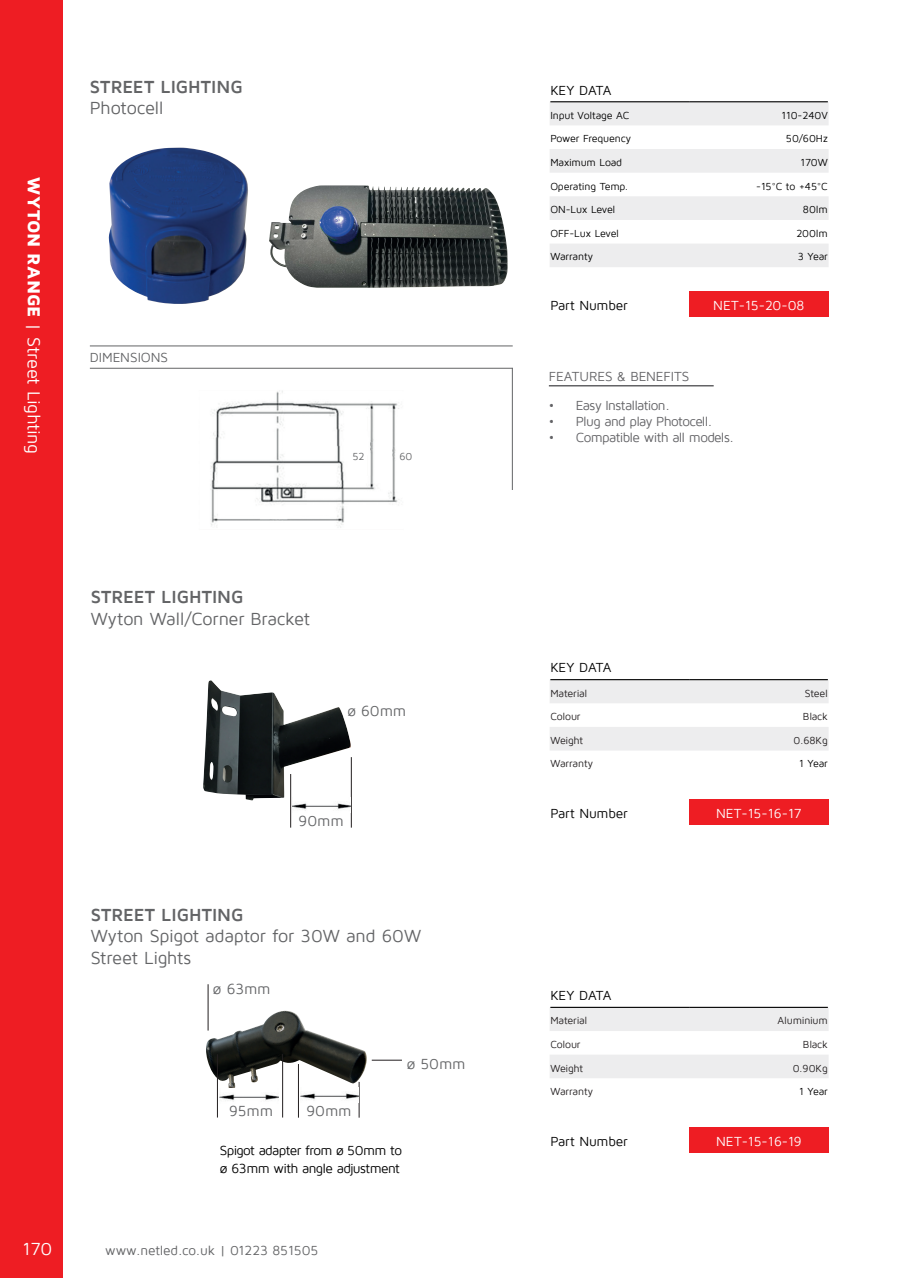
<style>
.page{position:relative;width:908px;height:1278px;background:#fff}
.page>*{position:absolute;margin:0;border:0;box-sizing:border-box;transform-origin:0 0}
.t1{font:18px/21.6px "Maven Pro";letter-spacing:-.01em;color:#636466}
.t2{font:700 18px "Maven Pro";color:#636466}
.t3{font:18px "Maven Pro";letter-spacing:-.015em;color:#fff}
._0_OtherBody{font:15px "Maven Pro";color:#636466}
.Body_Text{font:13.5px/18px "Maven Pro";letter-spacing:-.03em;color:#000}
.Cell_Right_Header{font:13.5px "Maven Pro";letter-spacing:-.045em;color:#636366}
.t4{font:13.5px "Maven Pro";letter-spacing:-.005em;color:#636466}
.t5{font:13.5px "Maven Pro";letter-spacing:-.005em;color:#fff}
.Cell_Right_Header-2{font:13.5px "Maven Pro";color:#636366}
.t6{font:10.5px "Maven Pro";letter-spacing:-.015em;color:#000}
.t7{font:10.5px "Maven Pro";letter-spacing:-.015em;color:#231f20}
._0_OtherBody-2{font:10.5px "Maven Pro";color:#636466}
.s1{font-weight:900}
</style>
<div class="page">
<div style="left:0;top:0;width:63px;height:1278px;background:#ee1d23"></div>
<img style="left:269px;top:185px;width:239px;height:103px">
<svg style="left:550px;top:102px;width:278px;height:165px"></svg>
<div style="left:689px;top:291px;width:139px;height:25px;background:#ee1d23"></div>
<hr style="left:550px;top:101px;width:139px;height:1px;background:#000">
<hr style="left:689px;top:101px;width:138px;height:1px;background:#000">
<img style="left:210px;top:391px;width:189px;height:137px">
<hr style="left:512px;top:368px;width:1px;height:122px;background:#636466">
<hr style="left:90px;top:345px;width:422px;height:1px;background:#636466">
<hr style="left:90px;top:368px;width:422px;height:1px;background:#636466">
<img style="left:108px;top:148px;width:140px;height:156px">
<hr style="left:549px;top:385px;width:164px;height:1px;background:#636366">
<img style="left:206px;top:1010px;width:161px;height:79px">
<img style="left:203px;top:680px;width:148px;height:120px">
<hr style="left:372px;top:1060px;width:30px;height:1px;background:#231f20">
<hr style="left:208px;top:984px;width:1px;height:46px;background:#231f20">
<hr style="left:351px;top:757px;width:1px;height:70px;background:#231f20">
<hr style="left:290px;top:774px;width:1px;height:53px;background:#231f20">
<img style="left:292px;top:797px;width:59px;height:14px">
<hr style="left:282px;top:1054px;width:1px;height:63px;background:#231f20">
<hr style="left:217px;top:1054px;width:1px;height:63px;background:#231f20">
<img style="left:220px;top:1088px;width:59px;height:14px">
<hr style="left:359px;top:1082px;width:1px;height:35px;background:#231f20">
<hr style="left:298px;top:1064px;width:1px;height:53px;background:#231f20">
<img style="left:301px;top:1087px;width:57px;height:13px">
<div style="left:550px;top:679px;width:278px;height:24px;background:#ededee"></div>
<div style="left:550px;top:727px;width:278px;height:23px;background:#ededee"></div>
<div style="left:689px;top:799px;width:139px;height:25px;background:#ee1d23"></div>
<hr style="left:550px;top:679px;width:139px;height:1px;background:#000">
<hr style="left:689px;top:679px;width:138px;height:1px;background:#000">
<div style="left:550px;top:1007px;width:278px;height:24px;background:#ededee"></div>
<div style="left:550px;top:1055px;width:278px;height:23px;background:#ededee"></div>
<div style="left:689px;top:1127px;width:139px;height:25px;background:#ee1d23"></div>
<hr style="left:550px;top:1006px;width:139px;height:2px;background:#000">
<hr style="left:689px;top:1006px;width:138px;height:2px;background:#000">
<p class="t3" style="left:43px;top:177px;width:278px;rotate:90deg"><span class="s1">WYTON RANGE</span> | Street Lighting</p>
<p class="t2" style="left:90px;top:77px;width:154px">STREET LIGHTING</p>
<p class="t1" style="left:90px;top:98px;width:75px">Photocell</p>
<p class="t4" style="left:90px;top:350px;width:80px">DIMENSIONS</p>
<p class="_0_OtherBody-2" style="left:352px;top:451px;width:14px">52</p>
<p class="_0_OtherBody-2" style="left:399px;top:451px;width:15px">60</p>
<p class="t2" style="left:91px;top:587px;width:154px">STREET LIGHTING</p>
<p class="t1" style="left:91px;top:608px;width:221px">Wyton Wall/Corner Bracket</p>
<p class="_0_OtherBody" style="left:347px;top:703px;width:60px">ø 60mm</p>
<p class="t3" style="left:23px;top:1239px;width:31px">170</p>
<p class="_0_OtherBody" style="left:298px;top:813px;width:47px">90mm</p>
<p class="t2" style="left:91px;top:905px;width:154px">STREET LIGHTING</p>
<p class="t1" style="left:91px;top:925px;width:332px">Wyton Spigot adaptor for 30W and 60W<br>Street Lights</p>
<p class="_0_OtherBody" style="left:213px;top:980px;width:59px">ø 63mm</p>
<p class="_0_OtherBody" style="left:229px;top:1103px;width:45px">95mm</p>
<p class="_0_OtherBody" style="left:306px;top:1103px;width:47px">90mm</p>
<p class="_0_OtherBody" style="left:407px;top:1055px;width:60px">ø 50mm</p>
<p class="Body_Text" style="left:220px;top:1141px;width:184px">Spigot adapter from ø 50mm to ø 63mm with angle adjustment</p>
<p class="t4" style="left:105px;top:1243px;width:215px">www.netled.co.uk | 01223 851505</p>
<p class="Body_Text" style="left:550px;top:82px;width:63px">KEY DATA</p>
<p class="t6" style="left:550px;top:110px;width:80px">Input Voltage AC</p>
<p class="t6" style="left:781px;top:110px;width:48px">110-240V</p>
<p class="t6" style="left:550px;top:133px;width:82px">Power Frequency</p>
<p class="t6" style="left:786px;top:133px;width:43px">50/60Hz</p>
<p class="t6" style="left:550px;top:157px;width:73px">Maximum Load</p>
<p class="t6" style="left:800px;top:157px;width:29px">170W</p>
<p class="t6" style="left:550px;top:180px;width:79px">Operating Temp.</p>
<p class="t6" style="left:756px;top:180px;width:73px">-15°C to +45°C</p>
<p class="t6" style="left:550px;top:204px;width:66px">ON-Lux Level</p>
<p class="t6" style="left:803px;top:204px;width:26px">80lm</p>
<p class="t6" style="left:550px;top:228px;width:70px">OFF-Lux Level</p>
<p class="t6" style="left:796px;top:228px;width:33px">200lm</p>
<p class="t6" style="left:550px;top:251px;width:44px">Warranty</p>
<p class="t6" style="left:797px;top:251px;width:32px">3 Year</p>
<p class="Body_Text" style="left:550px;top:297px;width:79px">Part Number</p>
<p class="t5" style="left:713px;top:298px;width:93px">NET-15-20-08</p>
<p class="Cell_Right_Header-2" style="left:549px;top:369px;width:142px">FEATURES &amp; BENEFITS</p>
<p class="Cell_Right_Header" style="left:549px;top:398px;width:122px">• Easy Installation.</p>
<p class="Cell_Right_Header" style="left:549px;top:415px;width:165px">• Plug and play Photocell.</p>
<p class="Cell_Right_Header" style="left:549px;top:431px;width:186px">• Compatible with all models.</p>
<p class="Body_Text" style="left:550px;top:659px;width:63px">KEY DATA</p>
<p class="t7" style="left:550px;top:687px;width:39px">Material</p>
<p class="t7" style="left:804px;top:687px;width:25px">Steel</p>
<p class="t7" style="left:550px;top:711px;width:32px">Colour</p>
<p class="t7" style="left:803px;top:711px;width:26px">Black</p>
<p class="t7" style="left:550px;top:735px;width:34px">Weight</p>
<p class="t7" style="left:793px;top:735px;width:36px">0.68Kg</p>
<p class="t7" style="left:550px;top:758px;width:44px">Warranty</p>
<p class="t6" style="left:799px;top:758px;width:30px">1 Year</p>
<p class="Body_Text" style="left:550px;top:805px;width:79px">Part Number</p>
<p class="t5" style="left:716px;top:806px;width:87px">NET-15-16-17</p>
<p class="Body_Text" style="left:550px;top:986px;width:63px">KEY DATA</p>
<p class="t7" style="left:550px;top:1015px;width:39px">Material</p>
<p class="t7" style="left:777px;top:1015px;width:52px">Aluminium</p>
<p class="t7" style="left:550px;top:1039px;width:32px">Colour</p>
<p class="t7" style="left:803px;top:1039px;width:26px">Black</p>
<p class="t7" style="left:550px;top:1062px;width:34px">Weight</p>
<p class="t7" style="left:792px;top:1062px;width:37px">0.90Kg</p>
<p class="t7" style="left:550px;top:1086px;width:44px">Warranty</p>
<p class="t6" style="left:799px;top:1086px;width:30px">1 Year</p>
<p class="Body_Text" style="left:550px;top:1132px;width:79px">Part Number</p>
<p class="t5" style="left:716px;top:1134px;width:87px">NET-15-16-19</p>
</div>
